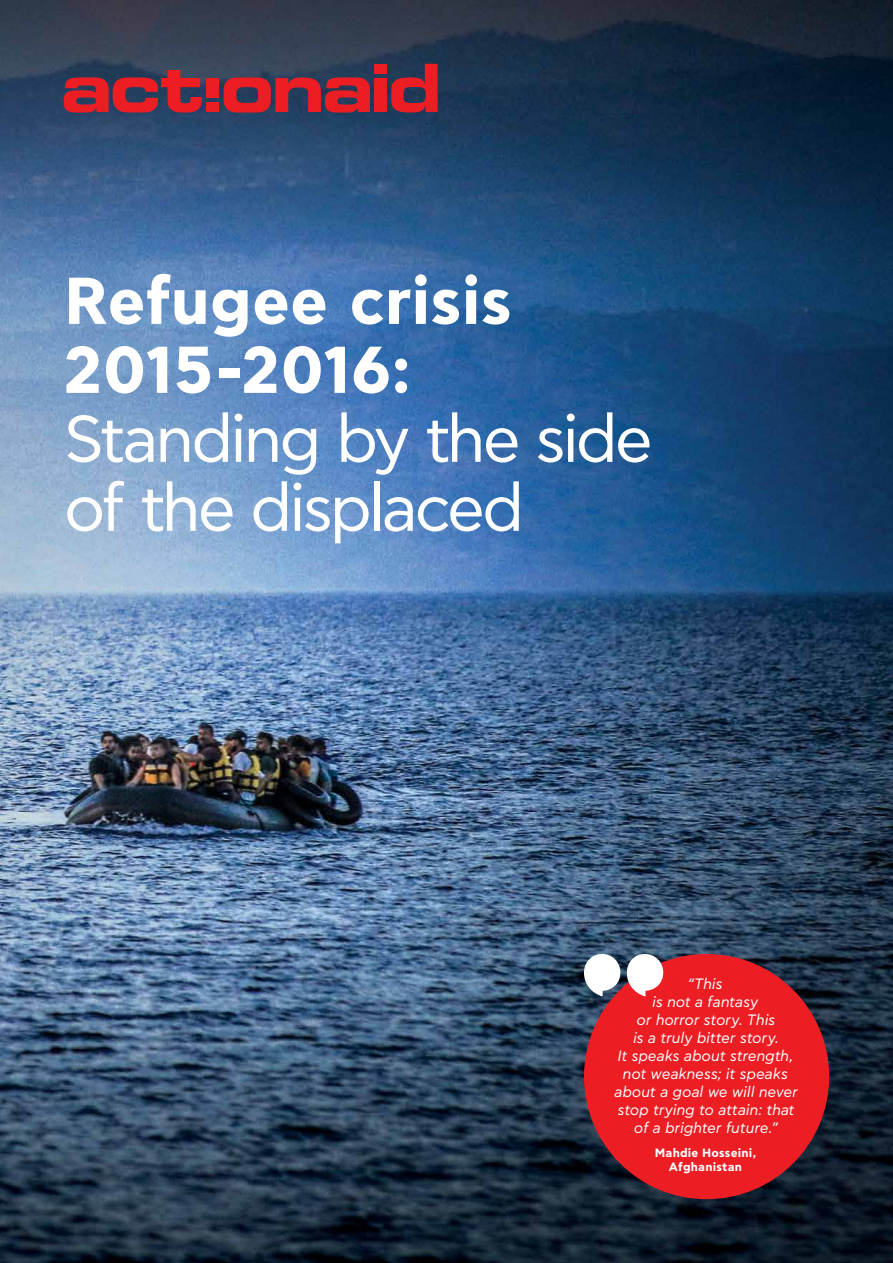
<style>
.page{position:relative;width:893px;height:1263px;background:#fff}
.page>*{position:absolute;margin:0;border:0;box-sizing:border-box;transform-origin:0 0}
.t1{font:66px/69px "CF Asty Std";letter-spacing:-.055em;color:#fff}
.t2{font:700 66px/69px "CF Asty Std";letter-spacing:-.005em;color:#fff}
.t3{font:italic 15px/18px "CF Asty Std";color:#fff;text-align:center}
.t4{font:700 12px/14.4px "CF Asty Std";letter-spacing:.02em;color:#fff;text-align:center}
</style>
<div class="page">
<img style="left:0;top:0;width:893px;height:1263px">
<div style="left:206px;top:102px;width:13px;height:10px;background:#ed1d24"></div>
<div style="left:206px;top:78px;width:13px;height:20px;background:#ed1d24"></div>
<svg style="left:64px;top:70px;width:138px;height:43px;background:#942c3d"></svg>
<div style="left:374px;top:64px;width:13px;height:10px;background:#ed1d24"></div>
<div style="left:374px;top:78px;width:13px;height:34px;background:#ed1d24"></div>
<svg style="left:391px;top:64px;width:47px;height:49px;background:#992838"></svg>
<svg style="left:224px;top:77px;width:146px;height:36px;background:#a72837"></svg>
<div style="left:584px;top:954px;width:245px;height:245px;background:#ed1d24;border-radius:50%"></div>
<svg style="left:584px;top:954px;width:79px;height:42px"></svg>
<h1 class="t2" style="left:64px;top:270px;width:450px">Refugee crisis<br>2015-2016:</h1>
<h1 class="t1" style="left:64px;top:407px;width:590px">Standing by the side of the displaced</h1>
<p class="t3" style="left:614px;top:975px;width:185px">“This<br>is not a fantasy<br>or horror story. This<br>is a truly bitter story.<br>It speaks about strength, not weakness; it speaks about a goal we will never stop trying to attain: that of a brighter future.”</p>
<p class="t4" style="left:655px;top:1146px;width:103px">Mahdie Hosseini,<br>Afghanistan</p>
</div>
